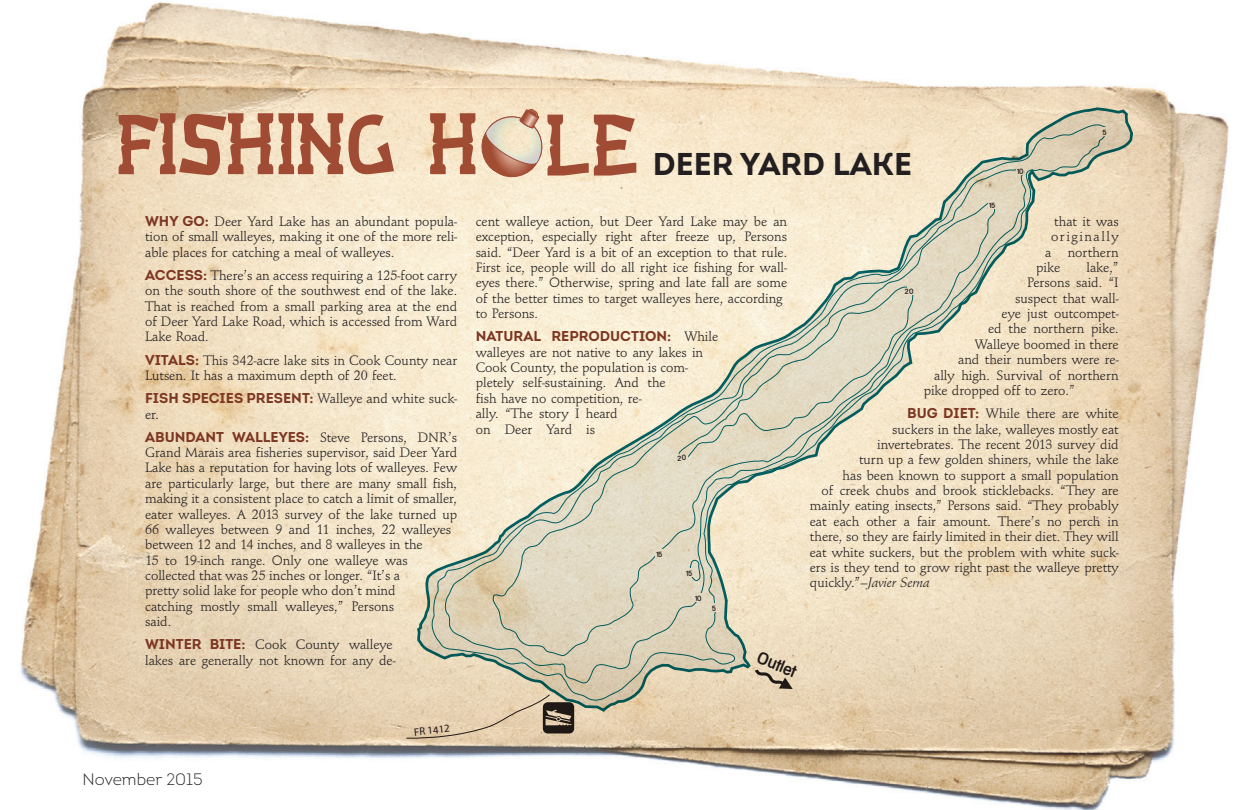
<style>
.page{position:relative;width:1242px;height:810px;background:#fff}
.page>*{position:absolute;margin:0;border:0;box-sizing:border-box;transform-origin:0 0}
.t1{font:700 31.5px "Intro";color:#231f20}
.t2{font:700 16.65px "Mercedes";color:#231f20}
.t3{font:300 16.5px "Intro";color:#231f20}
.t4{font:14.25px/15.5px "Schnittger";color:#231f20}
.t5{font:700 14.25px "Intro";color:#7c3621}
.t6{font:italic 14.25px "Schnittger";color:#231f20}
.t7{font:14.25px "Schnittger";letter-spacing:.105em;color:#231f20}
.t8{font:10.8px "Myriad Pro";color:#231f20}
.s1{font-family:"Intro";font-weight:700;color:#7c3621}
.s2{font-family:"Schnittger";font-weight:400;color:#231f20}
.s3{font-style:normal}
</style>
<div class="page">
<img style="left:21px;top:2px;width:1208px;height:808px">
<svg style="left:404px;top:102px;width:734px;height:639px;background:#e8d3b4"></svg>
<svg style="left:416px;top:106px;width:718px;height:607px;background:#e7d6b8"></svg>
<svg style="left:429px;top:124px;width:678px;height:579px;background:#eadabc"></svg>
<svg style="left:444px;top:167px;width:583px;height:519px;background:#e7dec5"></svg>
<svg style="left:755px;top:670px;width:38px;height:19px"></svg>
<div style="left:710px;top:603px;width:7px;height:9px;background:#e0d7bf"></div>
<div style="left:695px;top:593px;width:7px;height:9px;background:#e2dac4"></div>
<div style="left:656px;top:549px;width:7px;height:9px;background:#e1d7bf"></div>
<div style="left:677px;top:454px;width:10px;height:9px;background:#e4ddc6"></div>
<div style="left:1101px;top:127px;width:7px;height:9px;background:#dccab1"></div>
<div style="left:1017px;top:166px;width:7px;height:9px;background:#e0d2b8"></div>
<div style="left:989px;top:200px;width:7px;height:9px;background:#e3d8c0"></div>
<div style="left:907px;top:286px;width:8px;height:9px;background:#e3d9c3"></div>
<svg style="left:543px;top:702px;width:31px;height:32px"></svg>
<svg style="left:406px;top:694px;width:166px;height:45px;background:#cebb9f"></svg>
<svg style="left:119px;top:113px;width:275px;height:63px;background:#ca987d"></svg>
<svg style="left:430px;top:108px;width:206px;height:73px;background:#d7b197"></svg>
<div style="left:83px;top:773px;width:343px;height:18px;background:#fff"></div>
<svg style="left:686px;top:559px;width:14px;height:22px"></svg>
<p class="t4" style="left:145px;top:214px;width:314px;text-align:justify"><span class="s1">WHY GO:</span> Deer Yard Lake has an abundant popula&shy;tion of small walleyes, making it one of the more reli&shy;able places for catching a meal of walleyes.</p>
<p class="t4" style="left:145px;top:268px;width:314px;text-align:justify"><span class="s1">ACCESS:</span> There’s an access requiring a 125-foot carry on the south shore of the southwest end of the lake.<br>That is reached from a small parking area at the end of Deer Yard Lake Road, which is accessed from Ward Lake Road.</p>
<p class="t4" style="left:145px;top:352px;width:314px"><span class="s1">VITALS:</span> This 342-acre lake sits in Cook County near<br>Lutsen. It has a maximum depth of 20 feet.</p>
<p class="t4" style="left:145px;top:391px;width:314px"><span class="s1">FISH SPECIES PRESENT:</span> Walleye and white suck&shy;er.</p>
<p class="t4" style="left:145px;top:430px;width:314px"><span class="s1">ABUNDANT WALLEYES:</span> Steve Persons, DNR’s Grand Marais area fisheries supervisor, said Deer Yard Lake has a reputation for having lots of walleyes. Few are particularly large, but there are many small fish, making it a consistent place to catch a limit of smaller, eater walleyes. A 2013 survey of the lake turned up 66 walleyes between 9 and 11 inches, 22 walleyes between 12 and 14 inches, and 8 walleyes in the<br>15 to 19-inch range. Only one walleye was collected that was 25 inches or longer. “It’s a<br>pretty solid lake for people who don’t mind<br>catching mostly small walleyes,” Persons<br>said.</p>
<p class="t4" style="left:145px;top:637px;width:252px"><span class="s1">WINTER BITE:</span> Cook County walleye lakes are generally not known for any de-</p>
<h1 class="t1" style="left:653px;top:144px;width:261px">DEER YARD LAKE</h1>
<p class="t4" style="left:476px;top:214px;width:313px">cent walleye action, but Deer Yard Lake may be an exception, especially right after freeze up, Persons said. “Deer Yard is a bit of an exception to that rule.<br>First ice, people will do all right ice fishing for wall&shy;eyes there.” Otherwise, spring and late fall are some of the better times to target walleyes here, according to Persons.</p>
<p class="t5" style="left:476px;top:327px;width:244px">NATURAL REPRODUCTION: <span class="s2">While</span></p>
<p class="t4" style="left:476px;top:344px;width:229px">walleyes are not native to any lakes in<br>Cook County, the population is com&shy;pletely self-sustaining. And the<br>fish have no competition, re-<br>ally. “The story I heard<br>on Deer Yard is</p>
<p class="t4" style="left:1054px;top:214px;width:66px">that it was</p>
<p class="t7" style="left:1051px;top:229px;width:69px">originally</p>
<p class="t4" style="left:1045px;top:244px;width:75px">a northern</p>
<p class="t4" style="left:1036px;top:260px;width:26px">pike</p>
<p class="t4" style="left:1087px;top:260px;width:34px">lake,”</p>
<p class="t4" style="left:1027px;top:275px;width:93px">Persons said. “I</p>
<p class="t4" style="left:1015px;top:291px;width:105px">suspect that wall-</p>
<p class="t4" style="left:1002px;top:306px;width:119px">eye just outcompet-</p>
<p class="t4" style="left:988px;top:321px;width:132px">ed the northern pike.</p>
<p class="t4" style="left:975px;top:337px;width:146px">Walleye boomed in there</p>
<p class="t4" style="left:958px;top:352px;width:162px">and their numbers were re-</p>
<p class="t4" style="left:934px;top:367px;width:186px">ally high. Survival of northern</p>
<p class="t4" style="left:924px;top:383px;width:153px">pike dropped off to zero.”</p>
<p class="t4" style="left:907px;top:406px;width:213px"><span class="s1">BUG DIET:</span> While there are white</p>
<p class="t4" style="left:892px;top:421px;width:228px">suckers in the lake, walleyes mostly eat</p>
<p class="t4" style="left:877px;top:437px;width:243px">invertebrates. The recent 2013 survey did</p>
<p class="t4" style="left:859px;top:452px;width:261px">turn up a few golden shiners, while the lake</p>
<p class="t4" style="left:843px;top:467px;width:278px">has been known to support a small population</p>
<p class="t4" style="left:822px;top:483px;width:298px">of creek chubs and brook sticklebacks. “They are</p>
<p class="t4" style="left:810px;top:498px;width:310px">mainly eating insects,” Persons said. “They probably</p>
<p class="t4" style="left:810px;top:514px;width:310px">eat each other a fair amount. There’s no perch in</p>
<p class="t4" style="left:810px;top:529px;width:310px">there, so they are fairly limited in their diet. They will</p>
<p class="t4" style="left:810px;top:544px;width:310px">eat white suckers, but the problem with white suck-</p>
<p class="t4" style="left:810px;top:560px;width:310px">ers is they tend to grow right past the walleye pretty</p>
<p class="t6" style="left:810px;top:575px;width:121px"><span class="s3">quickly.”</span>—Javier Serna</p>
<p class="t2" style="left:762px;top:648px;width:42px;rotate:22deg">Outlet</p>
<p class="t3" style="left:83px;top:769px;width:122px">November 2015</p>
<p class="t8" style="left:414px;top:726px;width:37px;rotate:-6deg">FR 1412</p>
</div>
